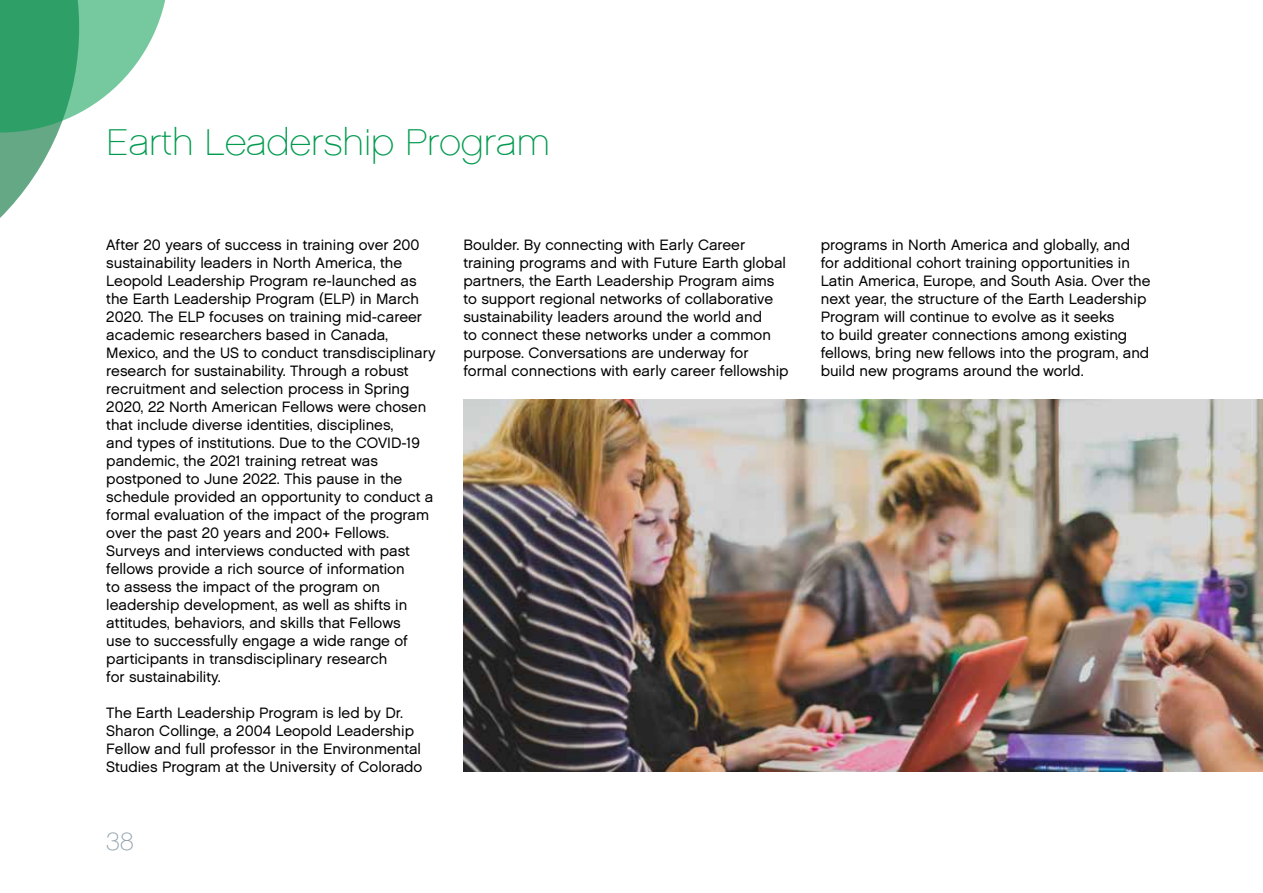
<style>
.page{position:relative;width:1263px;height:893px;background:#fff}
.page>*{position:absolute;margin:0;border:0;box-sizing:border-box;transform-origin:0 0}
.t1{font:37.5px "Chalet Paris Nineteen Sixty";color:#009a4e}
.t2{font:25.5px "Chalet Paris Nineteen Sixty";color:#8a9ba7}
.t3{font:15px/18px "Chalet London Nineteen Sixty";color:#000}
</style>
<div class="page">
<img style="left:463px;top:400px;width:800px;height:372px">
<svg style="left:0;top:0;width:166px;height:218px"></svg>
<h1 class="t1" style="left:106px;top:121px;width:445px">Earth Leadership Program</h1>
<p class="t3" style="left:106px;top:236px;width:331px">After 20 years of success in training over 200 sustainability leaders in North America, the Leopold Leadership Program re-launched as the Earth Leadership Program (ELP) in March 2020. The ELP focuses on training mid-career academic researchers based in Canada, Mexico, and the US to conduct transdisciplinary research for sustainability. Through a robust recruitment and selection process in Spring 2020, 22 North American Fellows were chosen that include diverse identities, disciplines,<br>and types of institutions. Due to the COVID-19 pandemic, the 2021 training retreat was postponed to June 2022. This pause in the schedule provided an opportunity to conduct a formal evaluation of the impact of the program over the past 20 years and 200+ Fellows.<br>Surveys and interviews conducted with past fellows provide a rich source of information<br>to assess the impact of the program on leadership development, as well as shifts in attitudes, behaviors, and skills that Fellows<br>use to successfully engage a wide range of participants in transdisciplinary research<br>for sustainability.</p>
<p class="t3" style="left:106px;top:704px;width:318px">The Earth Leadership Program is led by Dr.<br>Sharon Collinge, a 2004 Leopold Leadership Fellow and full professor in the Environmental Studies Program at the University of Colorado</p>
<h2 class="t2" style="left:106px;top:827px;width:29px">38</h2>
<p class="t3" style="left:463px;top:236px;width:327px">Boulder. By connecting with Early Career training programs and with Future Earth global partners, the Earth Leadership Program aims to support regional networks of collaborative sustainability leaders around the world and<br>to connect these networks under a common purpose. Conversations are underway for formal connections with early career fellowship</p>
<p class="t3" style="left:821px;top:236px;width:331px">programs in North America and globally, and for additional cohort training opportunities in Latin America, Europe, and South Asia. Over the next year, the structure of the Earth Leadership Program will continue to evolve as it seeks<br>to build greater connections among existing fellows, bring new fellows into the program, and build new programs around the world.</p>
</div>
